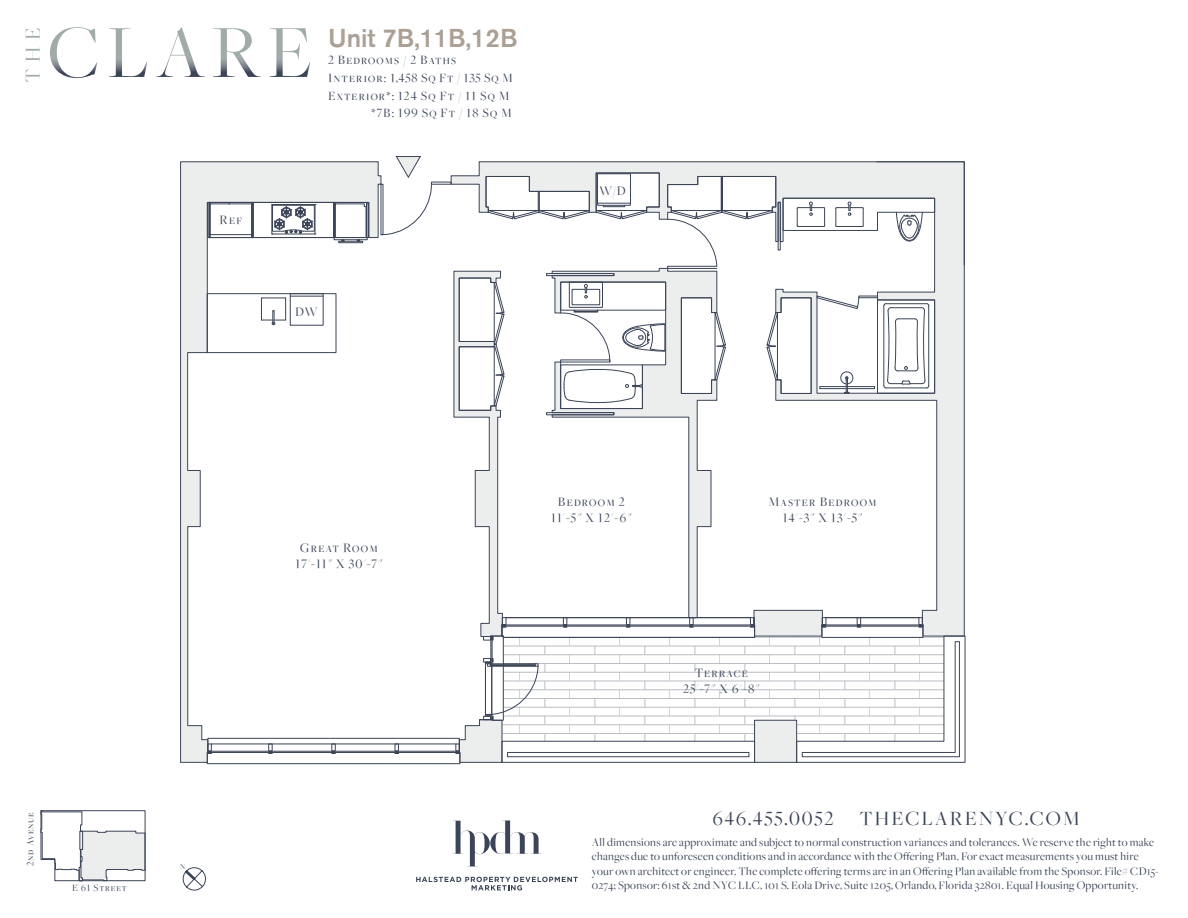
<style>
.page{position:relative;width:1188px;height:918px;background:#fff}
.page>*{position:absolute;margin:0;border:0;box-sizing:border-box;transform-origin:0 0}
.t1{font:500 25.65px "Akzidenz Grotesk BE";color:#aca095}
.t2{font:21px "Freight Big Book SC";letter-spacing:.09em;color:#3b4458}
.t3{font:13.5px/16.2px "Freight Big Book SC";letter-spacing:.09em;color:#3b4458;text-align:center}
.t4{font:13.2px "Freight Big Book SC";letter-spacing:.09em;color:#3b4458}
.t5{font:12px/14.4px "Freight Big";letter-spacing:.025em;color:#3b4458}
.t6{font:10.2px "Freight Big Book SC";letter-spacing:.09em;color:#3b4458}
.t7{font:7.65px "Freight Big Book SC";color:#3b4458}
</style>
<div class="page">
<svg style="left:50px;top:27px;width:260px;height:51px"></svg>
<svg style="left:26px;top:28px;width:14px;height:54px"></svg>
<svg style="left:182px;top:867px;width:24px;height:23px"></svg>
<svg style="left:416px;top:877px;width:162px;height:14px"></svg>
<svg style="left:452px;top:820px;width:90px;height:46px"></svg>
<svg style="left:40px;top:810px;width:105px;height:72px"></svg>
<svg style="left:180px;top:161px;width:27px;height:602px"></svg>
<svg style="left:207px;top:156px;width:758px;height:608px"></svg>
<p class="t3" style="left:219px;top:212px;width:24px">Ref</p>
<h1 class="t1" style="left:328px;top:23px;width:191px">Unit 7B,11B,12B</h1>
<p class="t4" style="left:328px;top:54px;width:130px">2 Bedrooms / 2 Baths</p>
<p class="t4" style="left:328px;top:72px;width:186px">Interior: 1,458 Sq Ft / 135 Sq M</p>
<p class="t4" style="left:328px;top:89px;width:183px">Exterior*: 124 Sq Ft / 11 Sq M</p>
<p class="t4" style="left:371px;top:107px;width:142px">*7B: 199 Sq Ft / 18 Sq M</p>
<p class="t3" style="left:295px;top:304px;width:24px">DW</p>
<p class="t3" style="left:599px;top:183px;width:28px">W/D</p>
<p class="t6" style="left:25px;top:866px;width:55px;rotate:-90deg">2nd Avenue</p>
<p class="t6" style="left:72px;top:883px;width:56px">E 61 Street</p>
<p class="t7" style="left:180px;top:863px;width:7px">N</p>
<p class="t3" style="left:296px;top:540px;width:88px">Great Room<br>17'-11" X 30'-7"</p>
<p class="t3" style="left:551px;top:494px;width:82px">Bedroom 2<br>11'-5" X 12'-6"</p>
<p class="t3" style="left:768px;top:494px;width:110px">Master Bedroom<br>14'-3" X 13'-5"</p>
<p class="t3" style="left:683px;top:665px;width:78px">Terrace<br>25'-7" X 6'-8"</p>
<h2 class="t2" style="left:713px;top:808px;width:368px">646.455.0052 THECLARENYC.COM</h2>
<p class="t5" style="left:592px;top:835px;width:568px">All dimensions are approximate and subject to normal construction variances and tolerances. We reserve the right to make changes due to unforeseen conditions and in accordance with the Offering Plan. For exact measurements you must hire your own architect or engineer. The complete offering terms are in an Offering Plan available from the Sponsor. File# CD15- 0274; Sponsor: 61st &amp; 2nd NYC LLC, 101 S. Eola Drive, Suite 1205, Orlando, Florida 32801. Equal Housing Opportunity.</p>
</div>
